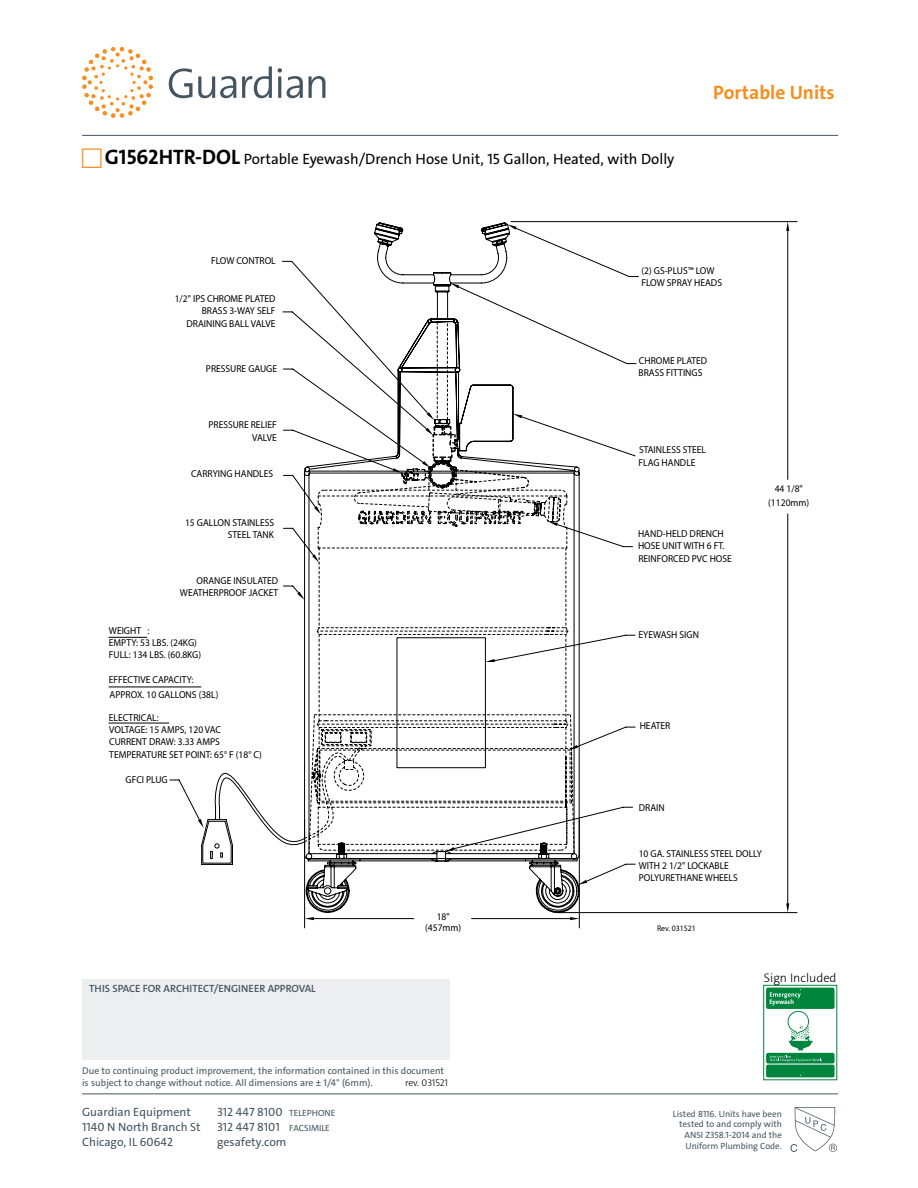
<style>
.page{position:relative;width:918px;height:1188px;background:#fff}
.page>*{position:absolute;margin:0;border:0;box-sizing:border-box;transform-origin:0 0}
.t1{font:700 19.5px "The Sans C4 s";color:#f78e1e}
.t2{font:15px "The Sans C4 s";color:#000}
.t3{font:300 12.45px "The Sans C4 s";color:#000}
.t4{font:12px "The Sans C4 s";color:#455560}
.t5{font:600 10.5px "The Sans C4 s";color:#455560}
.t6{font:10.05px/12.5px "Myriad Pro";color:#000;scale:.95 1}
.t7{font:9.75px/11.7px "The Sans C4 s";color:#455560}
.t8{font:300 9.75px "The Sans C4 s";letter-spacing:-.01em;color:#000}
.t9{font:9px/10.8px "The Sans C4 s";color:#455560;text-align:right}
.t10{font:8.25px "Myriad Pro";color:#000;scale:.95 1}
.t11{font:700 6.6px "The Sans C4 s";letter-spacing:-.01em;color:#fff}
.s1{font-weight:700;font-size:21px}
.s2{font-size:9px}
</style>
<div class="page">
<hr style="left:82px;top:1094px;width:756px;height:1px;background:#455560">
<div style="left:82px;top:979px;width:367px;height:81px;background:#eceeef"></div>
<hr style="left:82px;top:135px;width:756px;height:1px;background:#455560">
<svg style="left:242px;top:66px;width:30px;height:32px"></svg>
<svg style="left:278px;top:68px;width:25px;height:30px"></svg>
<svg style="left:309px;top:76px;width:16px;height:22px"></svg>
<svg style="left:169px;top:68px;width:67px;height:30px"></svg>
<svg style="left:82px;top:47px;width:71px;height:71px"></svg>
<svg style="left:791px;top:1107px;width:46px;height:45px"></svg>
<svg style="left:763px;top:985px;width:74px;height:95px"></svg>
<hr style="left:109px;top:637px;width:38px;height:1px;background:#000">
<hr style="left:109px;top:687px;width:92px;height:1px;background:#000">
<hr style="left:109px;top:723px;width:60px;height:1px;background:#000">
<svg style="left:510px;top:221px;width:287px;height:335px"></svg>
<hr style="left:558px;top:912px;width:239px;height:1px;background:#000">
<hr style="left:788px;top:231px;width:1px;height:248px;background:#000">
<hr style="left:788px;top:514px;width:1px;height:389px;background:#000">
<svg style="left:786px;top:222px;width:3px;height:9px"></svg>
<svg style="left:786px;top:903px;width:3px;height:10px"></svg>
<hr style="left:304px;top:820px;width:1px;height:108px;background:#000">
<hr style="left:579px;top:820px;width:1px;height:108px;background:#000">
<svg style="left:580px;top:727px;width:55px;height:19px"></svg>
<svg style="left:580px;top:635px;width:55px;height:10px"></svg>
<svg style="left:305px;top:807px;width:330px;height:113px"></svg>
<svg style="left:580px;top:222px;width:59px;height:325px"></svg>
<svg style="left:201px;top:222px;width:379px;height:643px"></svg>
<svg style="left:170px;top:780px;width:62px;height:83px"></svg>
<h2 class="t2" style="left:105px;top:149px;width:571px"><span class="s1">G1562HTR-DOL</span> Portable Eyewash/Drench Hose Unit, 15 Gallon, Heated, with Dolly</h2>
<h1 class="t1" style="left:713px;top:80px;width:123px">Portable Units</h1>
<p class="t6" style="left:211px;top:254px;width:70px">FLOW CONTROL</p>
<p class="t6" style="left:175px;top:292px;width:108px;text-align:right">1/2" IPS CHROME PLATED<br>BRASS 3-WAY SELF<br>DRAINING BALL VALVE</p>
<p class="t6" style="left:206px;top:362px;width:76px">PRESSURE GAUGE</p>
<p class="t6" style="left:208px;top:418px;width:73px;text-align:right">PRESSURE RELIEF<br>VALVE</p>
<p class="t6" style="left:191px;top:468px;width:88px">CARRYING HANDLES</p>
<p class="t6" style="left:185px;top:516px;width:95px;text-align:right">15 GALLON STAINLESS<br>STEEL TANK</p>
<p class="t6" style="left:180px;top:574px;width:105px;text-align:right">ORANGE INSULATED<br>WEATHERPROOF JACKET</p>
<p class="t6" style="left:109px;top:624px;width:99px">WEIGHT :<br>EMPTY: 53 LBS. (24KG)<br>FULL: 134 LBS. (60.8KG)</p>
<p class="t6" style="left:109px;top:672px;width:117px;line-height:14.7px">EFFECTIVE CAPACITY:<br>APPROX. 10 GALLONS (38L)</p>
<p class="t6" style="left:109px;top:711px;width:162px">ELECTRICAL:<br>VOLTAGE: 15 AMPS, 120 VAC<br>CURRENT DRAW: 3.33 AMPS<br>TEMPERATURE SET POINT: 65° F (18° C)</p>
<p class="t6" style="left:126px;top:773px;width:46px">GFCI PLUG</p>
<p class="t5" style="left:89px;top:981px;width:228px">THIS SPACE FOR ARCHITECT/ENGINEER APPROVAL</p>
<p class="t6" style="left:425px;top:911px;width:39px;line-height:11.4px;text-align:center">18" (457mm)</p>
<p class="t7" style="left:82px;top:1065px;width:364px">Due to continuing product improvement, the information contained in this document is subject to change without notice. All dimensions are ± 1/4" (6mm).</p>
<p class="t4" style="left:82px;top:1104px;width:110px">Guardian Equipment</p>
<p class="t4" style="left:217px;top:1104px;width:120px">312 447 8100 <span class="s2">TELEPHONE</span></p>
<p class="t4" style="left:82px;top:1119px;width:120px">1140 N North Branch St</p>
<p class="t4" style="left:217px;top:1119px;width:114px">312 447 8101 <span class="s2">FACSIMILE</span></p>
<p class="t4" style="left:82px;top:1134px;width:93px">Chicago, IL 60642</p>
<p class="t4" style="left:217px;top:1134px;width:71px">gesafety.com</p>
<p class="t8" style="left:405px;top:1077px;width:44px">rev. 031521</p>
<p class="t6" style="left:641px;top:264px;width:86px">(2) GS-PLUS™ LOW<br>FLOW SPRAY HEADS</p>
<p class="t6" style="left:639px;top:354px;width:74px">CHROME PLATED<br>BRASS FITTINGS</p>
<p class="t6" style="left:639px;top:444px;width:73px">STAINLESS STEEL<br>FLAG HANDLE</p>
<p class="t6" style="left:638px;top:527px;width:100px">HAND-HELD DRENCH<br>HOSE UNIT WITH 6 FT.<br>REINFORCED PVC HOSE</p>
<p class="t6" style="left:639px;top:628px;width:65px">EYEWASH SIGN</p>
<p class="t6" style="left:640px;top:719px;width:34px">HEATER</p>
<p class="t6" style="left:639px;top:802px;width:29px">DRAIN</p>
<p class="t6" style="left:768px;top:482px;width:45px;line-height:13.8px;text-align:center">44 1/8" (1120mm)</p>
<p class="t6" style="left:639px;top:848px;width:131px;line-height:12px">10 GA. STAINLESS STEEL DOLLY<br>WITH 2 1/2" LOCKABLE<br>POLYURETHANE WHEELS</p>
<p class="t10" style="left:657px;top:923px;width:42px">Rev. 031521</p>
<p class="t3" style="left:764px;top:970px;width:74px">Sign Included</p>
<p class="t11" style="left:769px;top:998px;width:26px">Eyewash</p>
<p class="t9" style="left:673px;top:1108px;width:110px">Listed 8116. Units have been tested to and comply with<br>ANSI Z358.1-2014 and the<br>Uniform Plumbing Code.</p>
</div>
